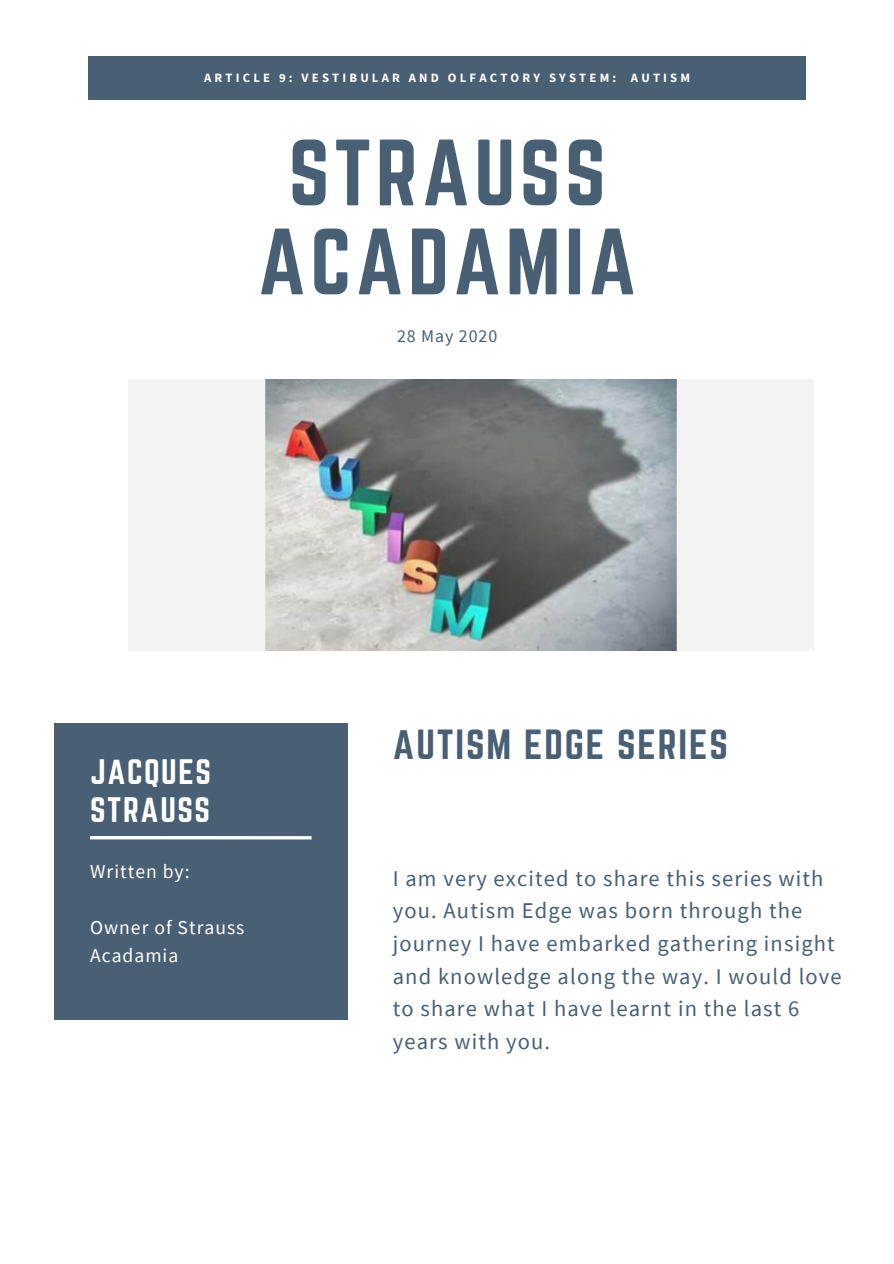
<style>
.page{position:relative;width:894px;height:1264px;background:#fff}
.page>*{position:absolute;margin:0;border:0;box-sizing:border-box;transform-origin:0 0}
.t1{font:82.2px/88.9px "Norwester";letter-spacing:.05em;color:#495f74;text-align:center}
.t2{font:36.9px "Norwester";letter-spacing:.05em;color:#495f74}
.t3{font:31.05px/38.2px "Norwester";letter-spacing:.05em;color:#fff}
.t4{font:22.5px/32.7px "Source Sans Pro";letter-spacing:.05em;color:#495f74}
.t5{font:19.65px/28.2px "Source Sans Pro";letter-spacing:.05em;color:#fff}
.t6{font:18px "Source Sans Pro";letter-spacing:.05em;color:#495f74}
.t7{font:700 12.75px "Source Sans Pro";letter-spacing:.25em;color:#fff}
</style>
<div class="page">
<div style="left:88px;top:57px;width:717px;height:43px;background:#495f74"></div>
<img style="left:128px;top:379px;width:685px;height:271px">
<div style="left:55px;top:723px;width:292px;height:296px;background:#495f74"></div>
<hr style="left:90px;top:836px;width:222px;height:3px;background:#fff">
<p class="t7" style="left:204px;top:70px;width:487px">ARTICLE 9: VESTIBULAR AND OLFACTORY SYSTEM: AUTISM</p>
<h1 class="t1" style="left:258px;top:132px;width:380px">STRAUSS<br>ACADAMIA</h1>
<p class="t6" style="left:397px;top:324px;width:102px">28 May 2020</p>
<h3 class="t3" style="left:90px;top:753px;width:122px">JACQUES<br>STRAUSS</h3>
<p class="t5" style="left:90px;top:856px;width:101px">Written by:</p>
<p class="t5" style="left:90px;top:913px;width:156px">Owner of Strauss<br>Acadamia</p>
<h2 class="t2" style="left:392px;top:726px;width:336px">AUTISM EDGE SERIES</h2>
<p class="t4" style="left:392px;top:861px;width:450px">I am very excited to share this series with you. Autism Edge was born through the journey I have embarked gathering insight and knowledge along the way. I would love to share what I have learnt in the last 6 years with you.</p>
</div>
